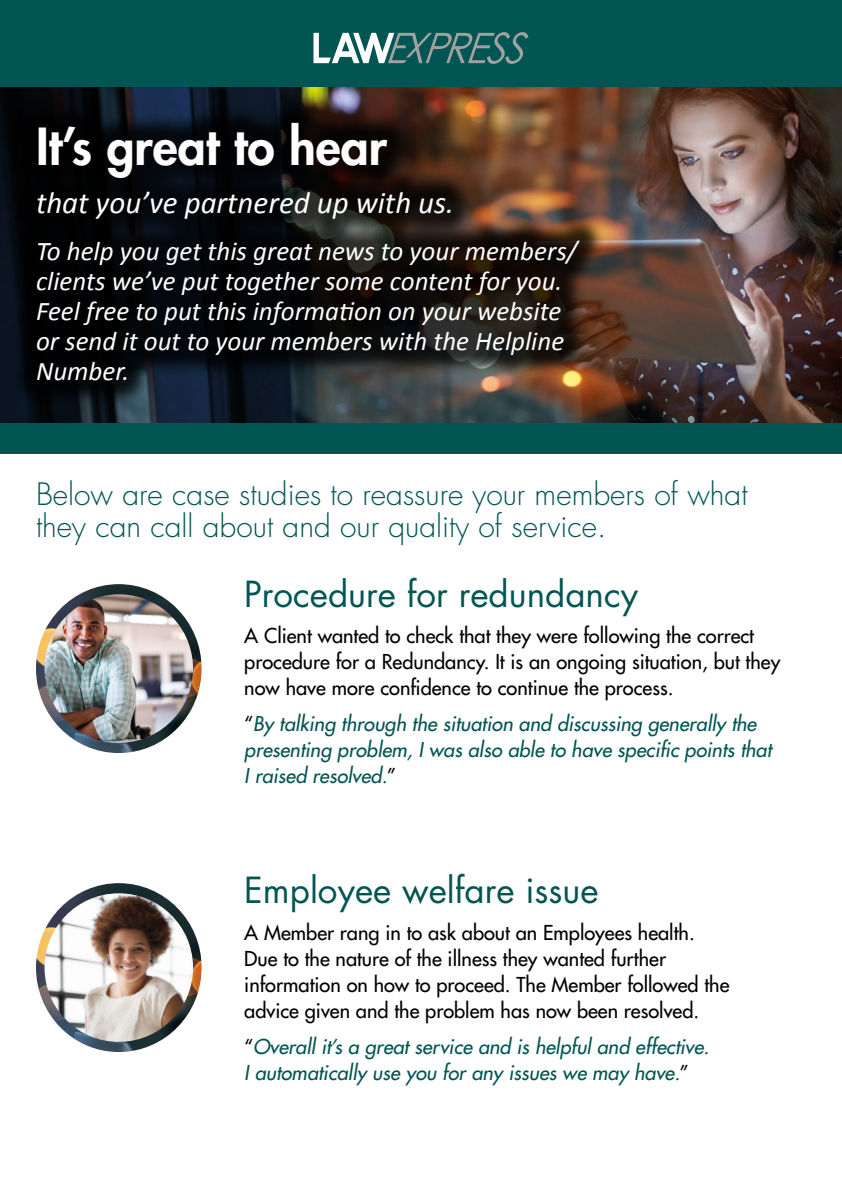
<style>
.page{position:relative;width:842px;height:1191px;background:#fff}
.page>*{position:absolute;margin:0;border:0;box-sizing:border-box;transform-origin:0 0}
.t1{font:800 49.7px "Futura";color:#fff}
.t2{font:35px "Futura";color:#015552}
.t3{font:italic 31px "Calibri";color:#fff}
.t4{font:300 30px/32px "Futura";color:#015552}
.t5{font:italic 27px/30px "Calibri";color:#fff}
.t6{font:20px/26px "Futura";color:#000}
.t7{font:italic 20px/26px "Futura";color:#015552}
.s1{font-style:normal;color:#000}
</style>
<div class="page">
<div style="left:0;top:0;width:842px;height:95px;background:#015552"></div>
<img style="left:0;top:87px;width:842px;height:336px">
<div style="left:11px;top:96px;width:595px;height:311px;background:#000;opacity:.81"></div>
<svg style="left:313px;top:32px;width:215px;height:32px"></svg>
<img style="left:80px;top:584px;width:78px;height:10px">
<img style="left:36px;top:594px;width:166px;height:159px">
<div style="left:0;top:423px;width:842px;height:31px;background:#015552"></div>
<img style="left:36px;top:883px;width:166px;height:169px">
<img style="left:44px;top:893px;width:150px;height:149px">
<h1 class="t1" style="left:36px;top:114px;width:353px">It’s great to hear</h1>
<h3 class="t3" style="left:36px;top:182px;width:420px">that you’ve partnered up with us.</h3>
<h3 class="t5" style="left:36px;top:235px;width:543px">To help you get this great news to your members/ clients we’ve put together some content for you.<br>Feel free to put this information on your website or send it out to your members with the Helpline Number.</h3>
<h3 class="t4" style="left:36px;top:479px;width:713px">Below are case studies to reassure your members of what they can call about and our quality of service.</h3>
<h2 class="t2" style="left:244px;top:571px;width:395px">Procedure for redundancy</h2>
<p class="t6" style="left:244px;top:622px;width:537px">A Client wanted to check that they were following the correct procedure for a Redundancy. It is an ongoing situation, but they now have more confidence to continue the process.</p>
<p class="t7" style="left:244px;top:711px;width:529px"><span class="s1">“</span>By talking through the situation and discussing generally the presenting problem, I was also able to have specific points that<br>I raised resolved.<span class="s1">”</span></p>
<h2 class="t2" style="left:244px;top:868px;width:356px">Employee welfare issue</h2>
<p class="t6" style="left:244px;top:919px;width:487px">A Member rang in to ask about an Employees health.<br>Due to the nature of the illness they wanted further information on how to proceed. The Member followed the advice given and the problem has now been resolved.</p>
<p class="t7" style="left:244px;top:1033px;width:467px"><span class="s1">“</span>Overall it’s a great service and is helpful and effective.<br>I automatically use you for any issues we may have.<span class="s1">”</span></p>
</div>
